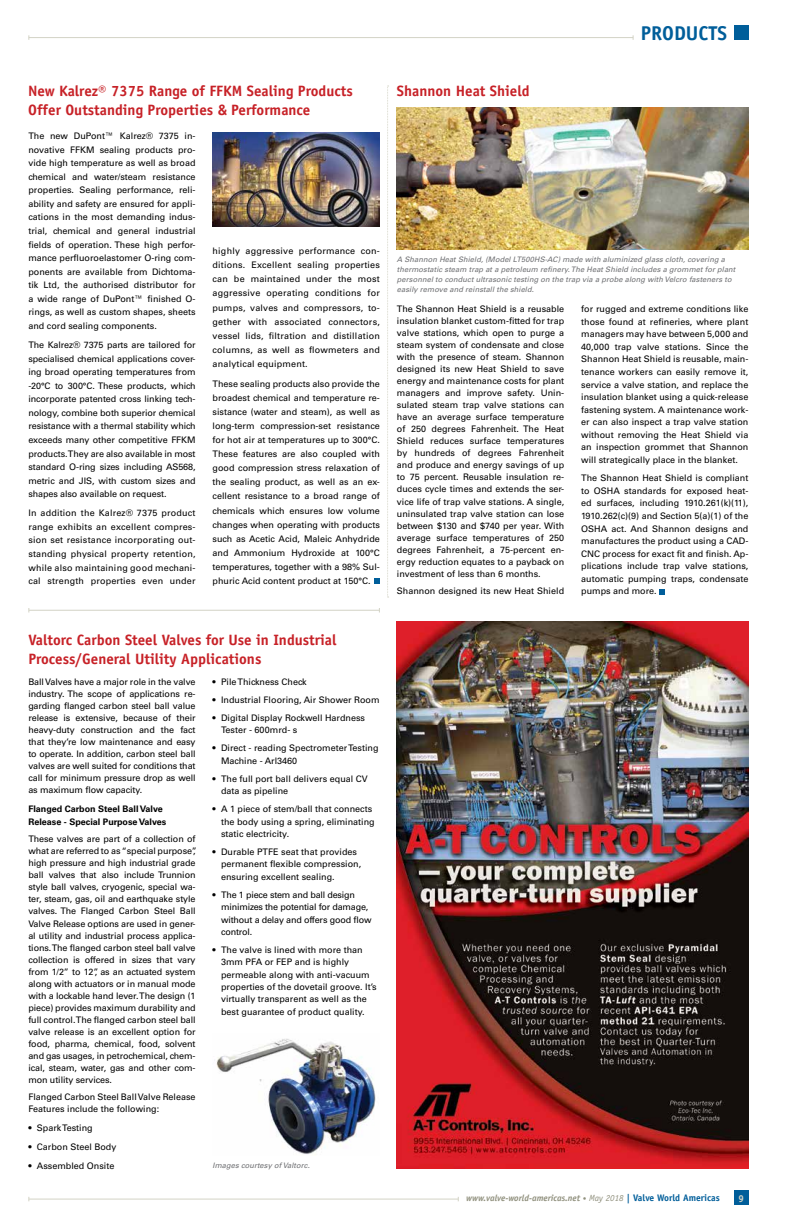
<style>
.page{position:relative;width:791px;height:1225px;background:#fff}
.page>*{position:absolute;margin:0;border:0;box-sizing:border-box;transform-origin:0 0}
.t1{font:700 20px "Officina Sans Std";color:#005e9a}
.t2{font:700 15px/19px "Officina Sans Std";color:#c72127}
.t3{font:700 10px "Officina Sans Std";color:#d3d3c5}
.t4{font:9px/12px "Univers LT Std";color:#000;text-align:justify}
.t5{font:9px/12.4px "Univers LT Std";letter-spacing:-.02em;color:#000}
.t6{font:italic 700 9px "Officina Sans Std";color:#90907d}
.t7{font:700 9px/13px "Univers LT Std";color:#000}
.t8{font:italic 7.5px/10px "Univers LT Std";letter-spacing:.01em;color:#6d6e71}
.s1{font-weight:400;font-size:7px}
.s2{font-weight:400}
.s3{font-style:normal;font-size:9.5px;color:#005e9a}
</style>
<div class="page">
<div style="left:734px;top:1190px;width:14px;height:15px;background:#005e9a"></div>
<hr style="left:29px;top:1198px;width:429px;height:1px;background:#d3d3c5">
<div style="left:734px;top:26px;width:14px;height:14px;background:#005e9a"></div>
<hr style="left:29px;top:37px;width:604px;height:1px;background:#d3d3c5">
<svg style="left:387px;top:86px;width:2px;height:511px"></svg>
<img style="left:397px;top:622px;width:351px;height:546px">
<hr style="left:29px;top:610px;width:350px;height:1px;background:#d3d3c5">
<img style="left:213px;top:133px;width:167px;height:94px">
<img style="left:397px;top:107px;width:351px;height:143px">
<svg style="left:374px;top:578px;width:6px;height:6px"></svg>
<svg style="left:659px;top:589px;width:6px;height:5px"></svg>
<img style="left:216px;top:1038px;width:160px;height:117px">
<h1 class="t1" style="left:641px;top:21px;width:88px">PRODUCTS</h1>
<h2 class="t2" style="left:28px;top:81px;width:326px">New Kalrez® 7375 Range of FFKM Sealing Products<br>Offer Outstanding Properties &amp; Performance</h2>
<p class="t4" style="left:28px;top:129px;width:169px;line-height:13.5px">The new DuPont™ Kalrez® 7375 in&shy;novative FFKM sealing products pro&shy;vide high temperature as well as broad chemical and water/steam resistance properties. Sealing performance, reli&shy;ability and safety are ensured for appli&shy;cations in the most demanding indus&shy;trial, chemical and general industrial fields of operation. These high perfor&shy;mance perfluoroelastomer O-ring com&shy;ponents are available from Dichtoma&shy;tik Ltd, the authorised distributor for a wide range of DuPont™ finished O&shy;rings, as well as custom shapes, sheets and cord sealing components.</p>
<p class="t4" style="left:28px;top:338px;width:169px;line-height:13.5px">The Kalrez® 7375 parts are tailored for specialised chemical applications cover&shy;ing broad operating temperatures from -20°C to 300°C. These products, which incorporate patented cross linking tech&shy;nology, combine both superior chemical resistance with a thermal stability which exceeds many other competitive FFKM products. They are also available in most standard O-ring sizes including AS568, metric and JIS, with custom sizes and shapes also available on request.</p>
<p class="t4" style="left:28px;top:506px;width:169px;line-height:13.5px">In addition the Kalrez® 7375 product range exhibits an excellent compres&shy;sion set resistance incorporating out&shy;standing physical property retention, while also maintaining good mechani&shy;cal strength properties even under</p>
<p class="t4" style="left:213px;top:244px;width:169px;line-height:14.1px">highly aggressive performance con&shy;ditions. Excellent sealing properties can be maintained under the most aggressive operating conditions for pumps, valves and compressors, to&shy;gether with associated connectors, vessel lids, filtration and distillation columns, as well as flowmeters and analytical equipment.</p>
<p class="t4" style="left:213px;top:376px;width:169px;line-height:14.1px">These sealing products also provide the broadest chemical and temperature re&shy;sistance (water and steam), as well as long-term compression-set resistance for hot air at temperatures up to 300°C.<br>These features are also coupled with good compression stress relaxation of the sealing product, as well as an ex&shy;cellent resistance to a broad range of chemicals which ensures low volume changes when operating with products such as Acetic Acid, Maleic Anhydride and Ammonium Hydroxide at 100°C temperatures, together with a 98% Sul&shy;phuric Acid content product at 150°C.</p>
<h2 class="t2" style="left:28px;top:630px;width:310px">Valtorc Carbon Steel Valves for Use in Industrial<br>Process/General Utility Applications</h2>
<p class="t4" style="left:28px;top:675px;width:169px">Ball Valves have a major role in the valve industry. The scope of applications re&shy;garding flanged carbon steel ball value release is extensive, because of their heavy-duty construction and the fact that they’re low maintenance and easy to operate. In addition, carbon steel ball valves are well suited for conditions that call for minimum pressure drop as well as maximum flow capacity.</p>
<p class="t7" style="left:28px;top:802px;width:140px">Flanged Carbon Steel Ball Valve<br>Release - Special Purpose Valves</p>
<p class="t4" style="left:28px;top:833px;width:170px;text-align:left">These valves are part of a collection of what are referred to as “special purpose”, high pressure and high industrial grade ball valves that also include Trunnion style ball valves, cryogenic, special wa&shy;ter, steam, gas, oil and earthquake style valves. The Flanged Carbon Steel Ball Valve Release options are used in gener&shy;al utility and industrial process applica&shy;tions. The flanged carbon steel ball valve collection is offered in sizes that vary from 1/2” to 12”, as an actuated system along with actuators or in manual mode with a lockable hand lever. The design (1 piece) provides maximum durability and full control. The flanged carbon steel ball valve release is an excellent option for food, pharma, chemical, food, solvent and gas usages, in petrochemical, chem&shy;ical, steam, water, gas and other com&shy;mon utility services.</p>
<p class="t4" style="left:28px;top:1091px;width:169px">Flanged Carbon Steel Ball Valve Release<br>Features include the following:</p>
<p class="t4" style="left:28px;top:1122px;width:66px">• Spark Testing</p>
<p class="t4" style="left:28px;top:1140px;width:90px">• Carbon Steel Body</p>
<p class="t4" style="left:28px;top:1159px;width:88px">• Assembled Onsite</p>
<p class="t4" style="left:213px;top:676px;width:96px">• Pile Thickness Check</p>
<p class="t4" style="left:213px;top:694px;width:168px">• Industrial Flooring, Air Shower Room</p>
<p class="t4" style="left:221px;top:711px;width:145px;line-height:12.4px;text-indent:-9px">• Digital Display Rockwell Hardness<br>Tester - 600mrd- s</p>
<p class="t4" style="left:221px;top:742px;width:159px;line-height:12.4px;text-indent:-9px">• Direct - reading Spectrometer Testing<br>Machine - Arl3460</p>
<p class="t4" style="left:221px;top:772px;width:148px;line-height:12.4px;text-indent:-9px">• The full port ball delivers equal CV data as pipeline</p>
<p class="t4" style="left:221px;top:803px;width:155px;line-height:12.4px;text-align:left;text-indent:-9px">• A 1 piece of stem/ball that connects the body using a spring, eliminating static electricity.</p>
<p class="t4" style="left:221px;top:845px;width:142px;line-height:12.4px;text-align:left;text-indent:-9px">• Durable PTFE seat that provides permanent flexible compression, ensuring excellent sealing.</p>
<p class="t5" style="left:221px;top:888px;width:152px;text-indent:-9px">• The 1 piece stem and ball design minimizes the potential for damage, without a delay and offers good flow control.</p>
<p class="t4" style="left:221px;top:943px;width:157px;line-height:12.4px;text-align:left;text-indent:-9px">• The valve is lined with more than 3mm PFA or FEP and is highly permeable along with anti-vacuum properties of the dovetail groove. It’s virtually transparent as well as the best guarantee of product quality.</p>
<p class="t8" style="left:213px;top:1160px;width:99px">Images courtesy of Valtorc.</p>
<h2 class="t2" style="left:397px;top:81px;width:134px">Shannon Heat Shield</h2>
<p class="t8" style="left:397px;top:255px;width:340px">A Shannon Heat Shield, (Model LT500HS-AC) made with aluminized glass cloth, covering a thermostatic steam trap at a petroleum refinery. The Heat Shield includes a grommet for plant personnel to conduct ultrasonic testing on the trap via a probe along with Velcro fasteners to easily remove and reinstall the shield.</p>
<p class="t4" style="left:397px;top:303px;width:169px">The Shannon Heat Shield is a reusable insulation blanket custom-fitted for trap valve stations, which open to purge a steam system of condensate and close with the presence of steam. Shannon designed its new Heat Shield to save energy and maintenance costs for plant managers and improve safety. Unin&shy;sulated steam trap valve stations can have an average surface temperature of 250 degrees Fahrenheit. The Heat Shield reduces surface temperatures by hundreds of degrees Fahrenheit and produce and energy savings of up to 75 percent. Reusable insulation re&shy;duces cycle times and extends the ser&shy;vice life of trap valve stations. A single, uninsulated trap valve station can lose between $130 and $740 per year. With average surface temperatures of 250 degrees Fahrenheit, a 75-percent en&shy;ergy reduction equates to a payback on investment of less than 6 months.</p>
<p class="t4" style="left:397px;top:585px;width:169px">Shannon designed its new Heat Shield</p>
<p class="t4" style="left:581px;top:303px;width:169px;line-height:12.6px">for rugged and extreme conditions like those found at refineries, where plant managers may have between 5,000 and 40,000 trap valve stations. Since the Shannon Heat Shield is reusable, main&shy;tenance workers can easily remove it, service a valve station, and replace the insulation blanket using a quick-release fastening system. A maintenance work&shy;er can also inspect a trap valve station without removing the Heat Shield via an inspection grommet that Shannon will strategically place in the blanket.</p>
<p class="t4" style="left:581px;top:472px;width:169px;line-height:12.6px">The Shannon Heat Shield is compliant to OSHA standards for exposed heat&shy;ed surfaces, including 1910.261(k)(11), 1910.262(c)(9) and Section 5(a)(1) of the OSHA act. And Shannon designs and manufactures the product using a CAD-CNC process for exact fit and finish. Ap&shy;plications include trap valve stations, automatic pumping traps, condensate pumps and more.</p>
<p class="t6" style="left:466px;top:1192px;width:255px">www.valve-world-americas.net <span class="s1">•</span> <span class="s2">May 2018</span> <span class="s3">| Valve World Americas</span></p>
<p class="t3" style="left:738px;top:1191px;width:7px">9</p>
</div>
